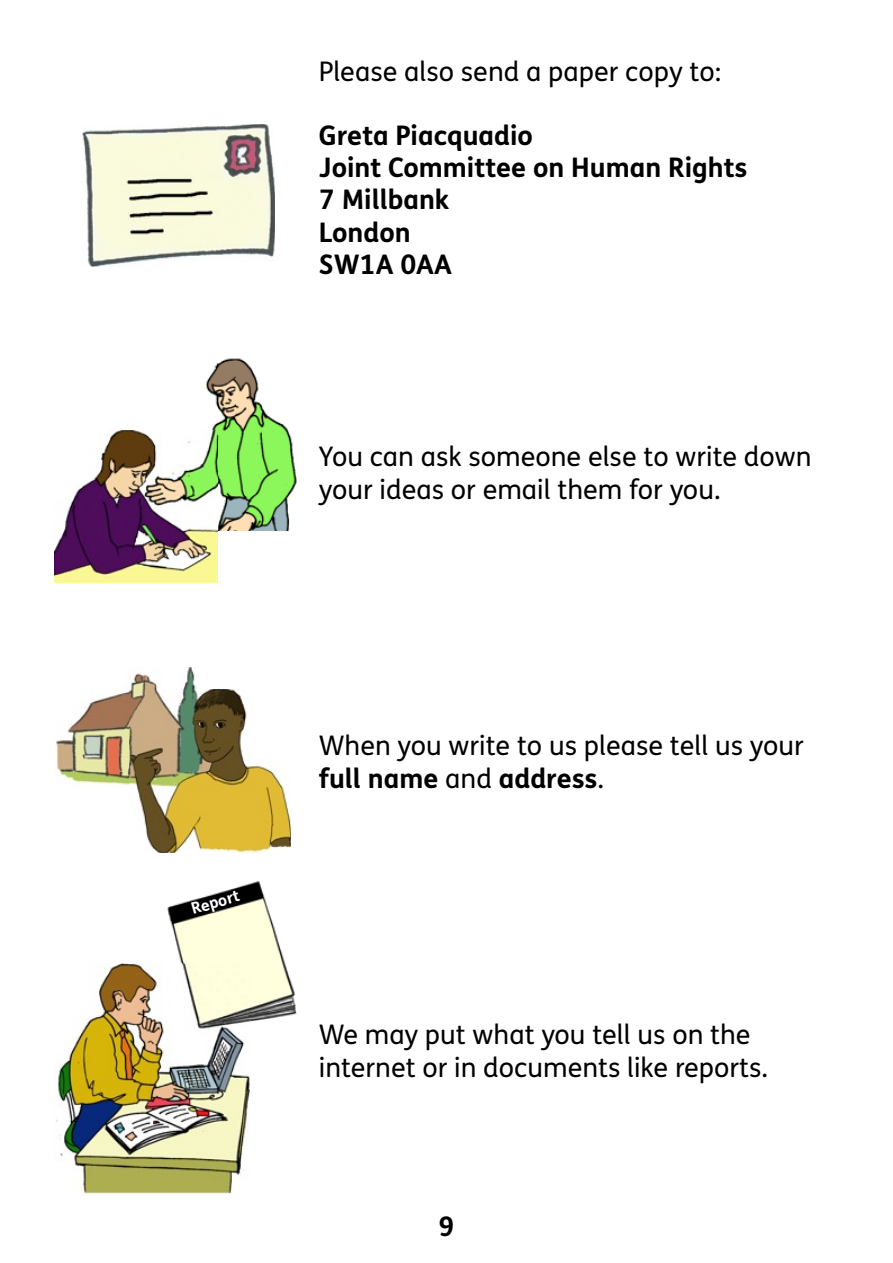
<style>
.page{position:relative;width:893px;height:1263px;background:#fff}
.page>*{position:absolute;margin:0;border:0;box-sizing:border-box;transform-origin:0 0}
.t1{font:27px/32.1px "FS Me";color:#000}
.t2{font:700 27px/32.1px "FS Me";color:#000}
.t3{font:700 15.75px "FS Me";color:#fff}
.s1{font-weight:700}
</style>
<div class="page">
<img style="left:167px;top:881px;width:130px;height:141px">
<img style="left:56px;top:667px;width:140px;height:118px">
<img style="left:205px;top:358px;width:92px;height:172px">
<img style="left:82px;top:124px;width:193px;height:142px">
<img style="left:54px;top:430px;width:163px;height:153px">
<img style="left:130px;top:689px;width:160px;height:164px">
<img style="left:56px;top:963px;width:194px;height:230px">
<p class="t1" style="left:319px;top:58px;width:404px">Please also send a paper copy to:</p>
<p class="t2" style="left:319px;top:122px;width:430px">Greta Piacquadio<br>Joint Committee on Human Rights<br>7 Millbank<br>London<br>SW1A 0AA</p>
<p class="t1" style="left:319px;top:444px;width:494px">You can ask someone else to write down your ideas or email them for you.</p>
<p class="t3" style="left:190px;top:903px;width:51px;rotate:-16deg">Report</p>
<p class="t1" style="left:319px;top:733px;width:486px">When you write to us please tell us your <span class="s1">full name</span> and <span class="s1">address</span>.</p>
<p class="t1" style="left:319px;top:1022px;width:451px">We may put what you tell us on the internet or in documents like reports.</p>
<p class="t2" style="left:438px;top:1213px;width:17px">9</p>
</div>
